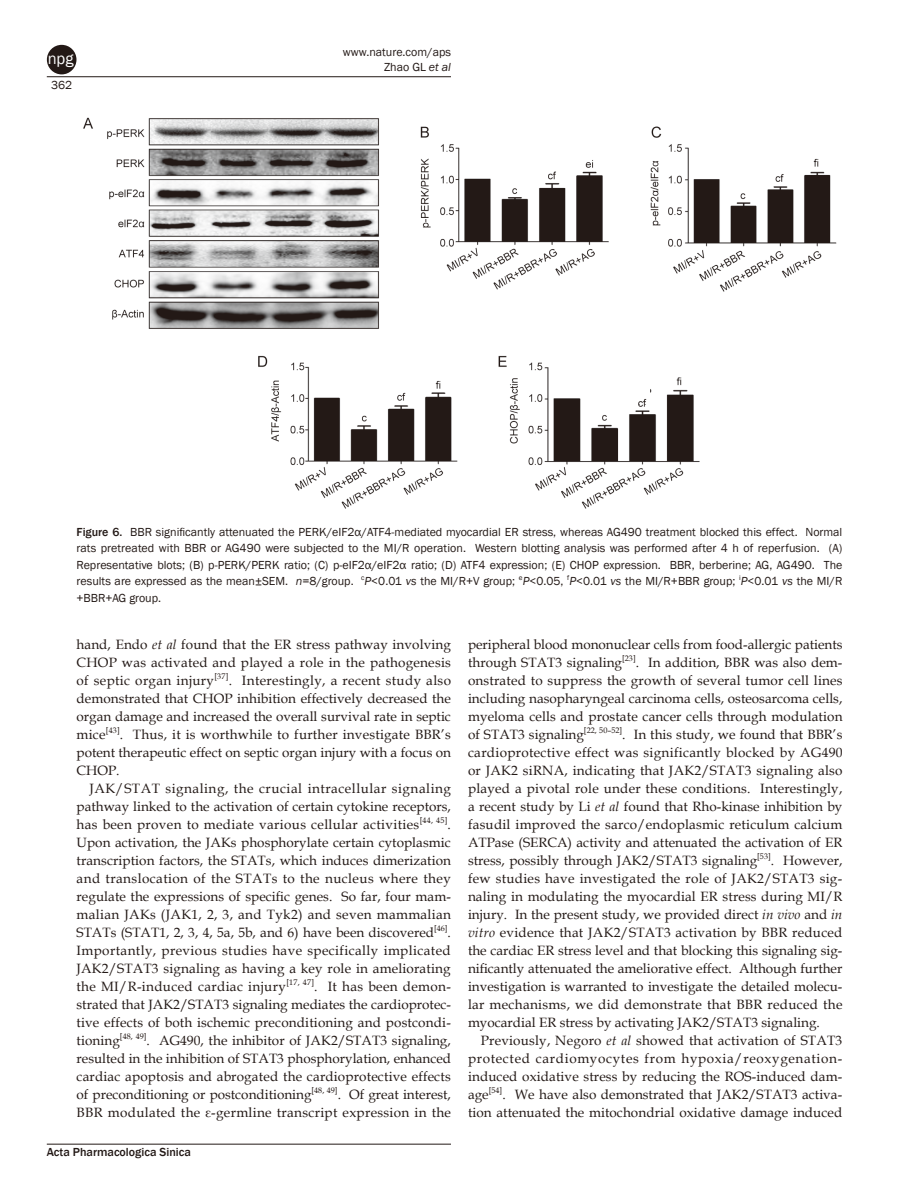
<style>
.page{position:relative;width:919px;height:1195px;background:#fff}
.page>*{position:absolute;margin:0;border:0;box-sizing:border-box;transform-origin:0 0}
.t1{font:16.5px "Franklin Gothic";color:#fff}
.英文正文{font:13.5px/18px "Book Antiqua";color:#231916;text-align:justify}
.图表注{font:12px/16.5px "Franklin Gothic";color:#231916;text-align:right}
.t2{font:500 12px "Franklin Gothic";color:#231916}
.s1{font-style:italic}
.s2{font-weight:500}
</style>
<div class="page">
<hr style="left:47px;top:76px;width:404px;height:1px;background:#231916">
<hr style="left:47px;top:1144px;width:404px;height:1px;background:#231916">
<div style="left:47px;top:45px;width:29px;height:29px;background:#231916;border-radius:50%"></div>
<img style="left:83px;top:117px;width:754px;height:392px">
<p class="t1" style="left:48px;top:48px;width:27px">npg</p>
<p class="图表注" style="left:51px;top:77px;width:23px">362</p>
<p class="图表注" style="left:343px;top:45px;width:110px;line-height:15px">www.nature.com/aps<br>Zhao GL <span class="s1">et al</span></p>
<p class="图表注" style="left:77px;top:524px;width:767px;text-align:justify"><span class="s2">Figure 6.</span> BBR significantly attenuated the PERK/eIF2α/ATF4-mediated myocardial ER stress, whereas AG490 treatment blocked this effect. Normal rats pretreated with BBR or AG490 were subjected to the MI/R operation. Western blotting analysis was performed after 4 h of reperfusion. (A)<br>Representative blots; (B) p-PERK/PERK ratio; (C) p-eIF2α/eIF2α ratio; (D) ATF4 expression; (E) CHOP expression. BBR, berberine; AG, AG490. The results are expressed as the mean±SEM. <span class="s1">n</span>=8/group. <sup>c</sup><span class="s1">P</span>&lt;0.01 <span class="s1">vs</span> the MI/R+V group; <sup>e</sup><span class="s1">P</span>&lt;0.05, <sup>f</sup><span class="s1">P</span>&lt;0.01 <span class="s1">vs</span> the MI/R+BBR group; <sup>i</sup><span class="s1">P</span>&lt;0.01 <span class="s1">vs</span> the MI/R +BBR+AG group.</p>
<p class="英文正文" style="left:77px;top:635px;width:376px">hand, Endo <span class="s1">et al</span> found that the ER stress pathway involving CHOP was activated and played a role in the pathogenesis of septic organ injury<sup>[37]</sup>. Interestingly, a recent study also demonstrated that CHOP inhibition effectively decreased the organ damage and increased the overall survival rate in septic mice<sup>[43]</sup>. Thus, it is worthwhile to further investigate BBR’s potent therapeutic effect on septic organ injury with a focus on CHOP.</p>
<p class="英文正文" style="left:77px;top:779px;width:376px;text-indent:13px">JAK/STAT signaling, the crucial intracellular signaling pathway linked to the activation of certain cytokine receptors, has been proven to mediate various cellular activities<sup>[44,</sup> <sup>45]</sup>.<br>Upon activation, the JAKs phosphorylate certain cytoplasmic transcription factors, the STATs, which induces dimerization and translocation of the STATs to the nucleus where they regulate the expressions of specific genes. So far, four mam&shy;malian JAKs (JAK1, 2, 3, and Tyk2) and seven mammalian STATs (STAT1, 2, 3, 4, 5a, 5b, and 6) have been discovered<sup>[46]</sup>.<br>Importantly, previous studies have specifically implicated JAK2/STAT3 signaling as having a key role in ameliorating the MI/R-induced cardiac injury<sup>[17,</sup> <sup>47]</sup>. It has been demon&shy;strated that JAK2/STAT3 signaling mediates the cardioprotec&shy;tive effects of both ischemic preconditioning and postcondi&shy;tioning<sup>[48,</sup> <sup>49]</sup>. AG490, the inhibitor of JAK2/STAT3 signaling, resulted in the inhibition of STAT3 phosphorylation, enhanced cardiac apoptosis and abrogated the cardioprotective effects of preconditioning or postconditioning<sup>[48,</sup> <sup>49]</sup>. Of great interest, BBR modulated the ε-germline transcript expression in the</p>
<p class="英文正文" style="left:468px;top:635px;width:376px">peripheral blood mononuclear cells from food-allergic patients through STAT3 signaling<sup>[23]</sup>. In addition, BBR was also dem&shy;onstrated to suppress the growth of several tumor cell lines including nasopharyngeal carcinoma cells, osteosarcoma cells, myeloma cells and prostate cancer cells through modulation of STAT3 signaling<sup>[22,</sup> <sup>50–52]</sup>. In this study, we found that BBR’s cardioprotective effect was significantly blocked by AG490 or JAK2 siRNA, indicating that JAK2/STAT3 signaling also played a pivotal role under these conditions. Interestingly, a recent study by Li <span class="s1">et al</span> found that Rho-kinase inhibition by fasudil improved the sarco/endoplasmic reticulum calcium ATPase (SERCA) activity and attenuated the activation of ER stress, possibly through JAK2/STAT3 signaling<sup>[53]</sup>. However, few studies have investigated the role of JAK2/STAT3 sig&shy;naling in modulating the myocardial ER stress during MI/R injury. In the present study, we provided direct <span class="s1">in vivo</span> and <span class="s1">in vitro</span> evidence that JAK2/STAT3 activation by BBR reduced the cardiac ER stress level and that blocking this signaling sig&shy;nificantly attenuated the ameliorative effect. Although further investigation is warranted to investigate the detailed molecu&shy;lar mechanisms, we did demonstrate that BBR reduced the myocardial ER stress by activating JAK2/STAT3 signaling.</p>
<p class="英文正文" style="left:468px;top:1031px;width:376px;text-indent:13px">Previously, Negoro <span class="s1">et al</span> showed that activation of STAT3 protected cardiomyocytes from hypoxia/reoxygenation&shy;induced oxidative stress by reducing the ROS-induced dam&shy;age<sup>[54]</sup>. We have also demonstrated that JAK2/STAT3 activa&shy;tion attenuated the mitochondrial oxidative damage induced</p>
<p class="t2" style="left:47px;top:1144px;width:145px">Acta Pharmacologica Sinica</p>
</div>
